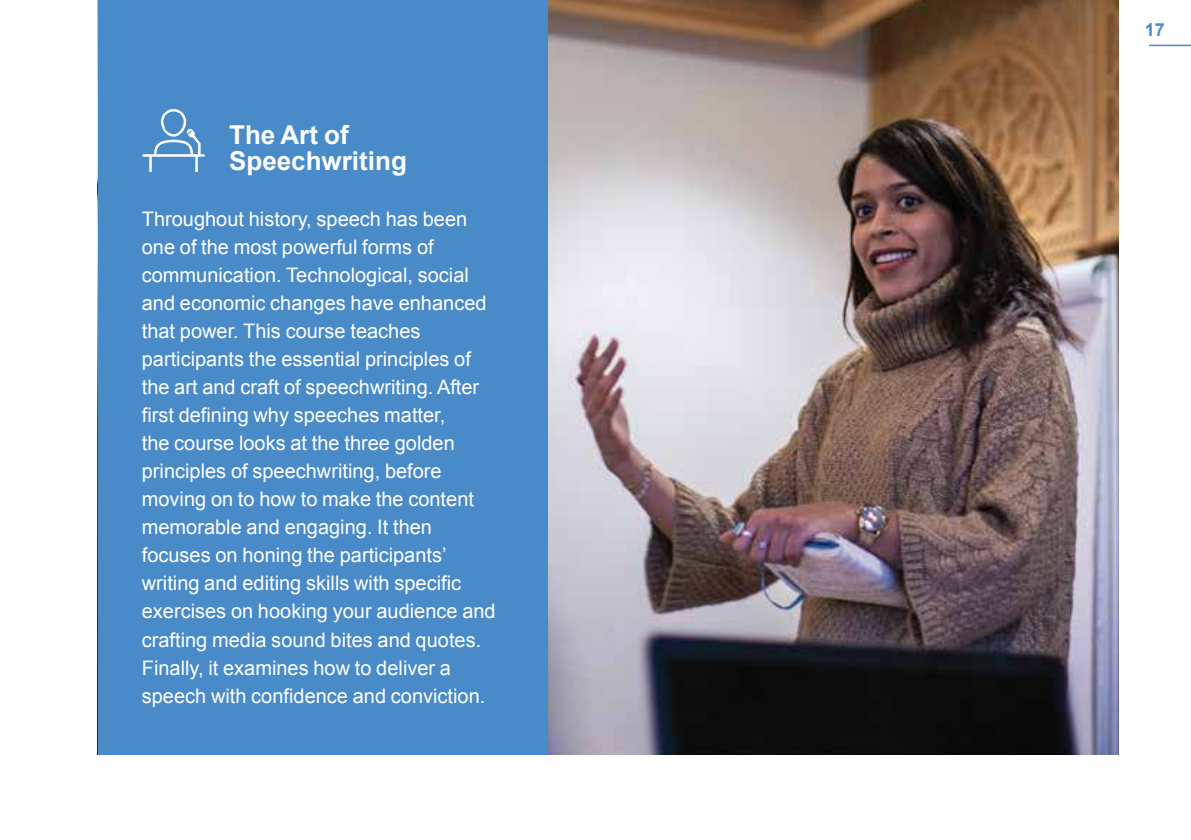
<style>
.page{position:relative;width:1191px;height:840px;background:#fff}
.page>*{position:absolute;margin:0;border:0;box-sizing:border-box;transform-origin:0 0}
.t1{font:700 26px/26px "Arial";color:#fff}
.t2{font:20px/28px "Arial";color:#fff}
.t3{font:700 18px "Arial";color:#498bc9}
</style>
<div class="page">
<img style="left:547px;top:0;width:572px;height:754px">
<div style="left:98px;top:0;width:449px;height:754px;background:#498bc9"></div>
<svg style="left:142px;top:109px;width:63px;height:63px"></svg>
<hr style="left:1149px;top:45px;width:42px;height:1px;background:#498bc9">
<h1 class="t1" style="left:229px;top:122px;width:179px">The Art of<br>Speechwriting</h1>
<p class="t2" style="left:142px;top:205px;width:355px">Throughout history, speech has been one of the most powerful forms of communication. Technological, social and economic changes have enhanced that power. This course teaches participants the essential principles of the art and craft of speechwriting. After first defining why speeches matter,<br>the course looks at the three golden principles of speechwriting, before moving on to how to make the content memorable and engaging. It then focuses on honing the participants’ writing and editing skills with specific exercises on hooking your audience and crafting media sound bites and quotes.<br>Finally, it examines how to deliver a speech with confidence and conviction.</p>
<p class="t3" style="left:1145px;top:17px;width:22px">17</p>
</div>
